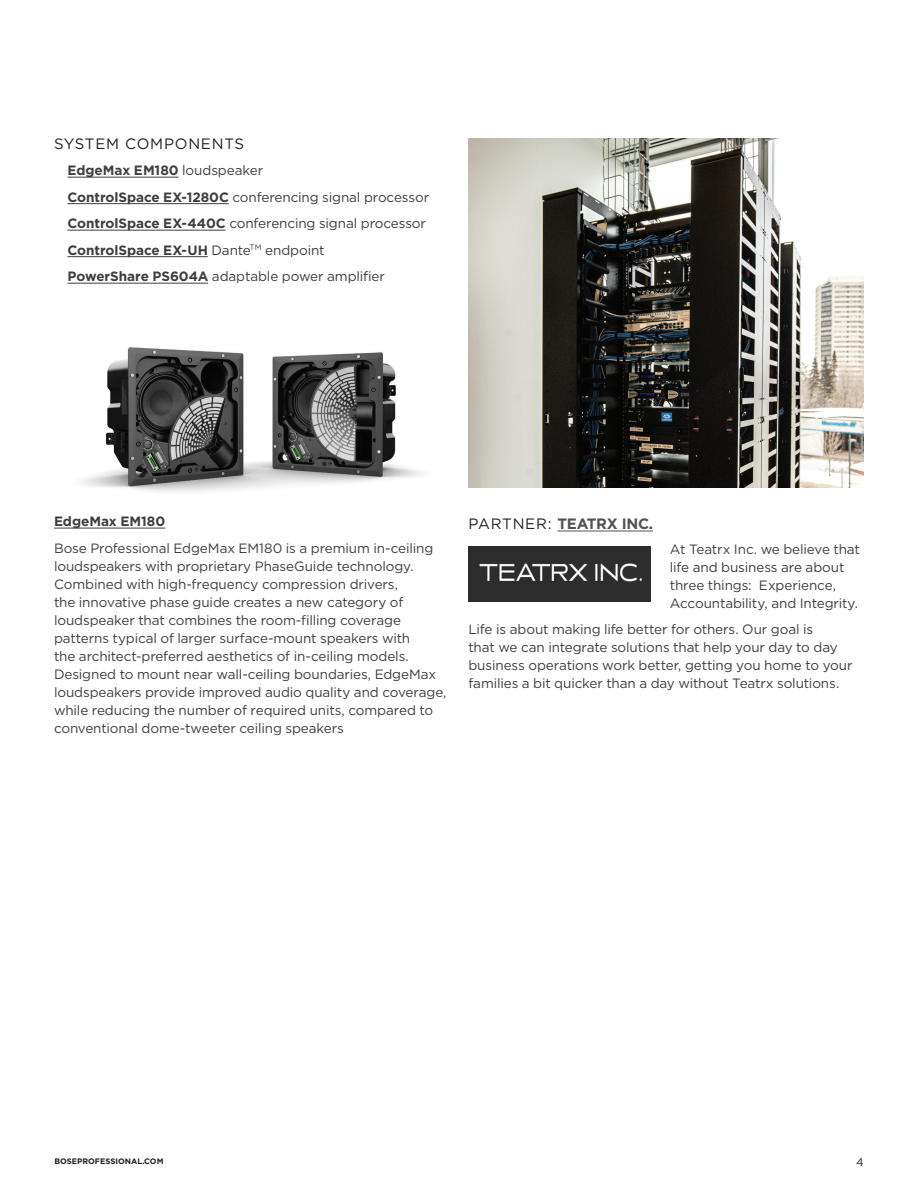
<style>
.page{position:relative;width:918px;height:1188px;background:#fff}
.page>*{position:absolute;margin:0;border:0;box-sizing:border-box;transform-origin:0 0}
.t1{font:700 15px "Gotham";letter-spacing:-.02em;color:#505253}
.t2{font:15px "Gotham";letter-spacing:.05em;color:#231f20}
.t3{font:13.5px/18px "Gotham";letter-spacing:-.01em;color:#3e3e3f}
.t4{font:700 13.5px "Gotham";color:#3e3e3f}
.t5{font:11.25px "Gotham";color:#231f20}
.t6{font:700 7.95px "Gotham";color:#231f20}
.s1{font-weight:700}
.s2{font-weight:400;color:#231f20}
</style>
<div class="page">
<hr style="left:558px;top:531px;width:95px;height:1px;background:#505253">
<hr style="left:54px;top:528px;width:111px;height:1px;background:#3e3e3f">
<hr style="left:68px;top:177px;width:110px;height:1px;background:#3e3e3f">
<hr style="left:68px;top:203px;width:161px;height:1px;background:#3e3e3f">
<hr style="left:68px;top:230px;width:158px;height:1px;background:#3e3e3f">
<hr style="left:68px;top:256px;width:140px;height:1px;background:#3e3e3f">
<hr style="left:68px;top:283px;width:140px;height:1px;background:#3e3e3f">
<img style="left:79px;top:347px;width:343px;height:145px">
<img style="left:468px;top:138px;width:396px;height:349px">
<img style="left:468px;top:547px;width:183px;height:54px">
<p class="t2" style="left:54px;top:135px;width:192px">SYSTEM COMPONENTS</p>
<p class="t3" style="left:67px;top:157px;width:363px;line-height:26.5px"><span class="s1">EdgeMax EM180</span> loudspeaker<br><span class="s1">ControlSpace EX-1280C</span> conferencing signal processor <span class="s1">ControlSpace EX-440C</span> conferencing signal processor <span class="s1">ControlSpace EX-UH</span> Dante<sup>TM</sup> endpoint<br><span class="s1">PowerShare PS604A</span> adaptable power amplifier</p>
<p class="t4" style="left:54px;top:514px;width:113px">EdgeMax EM180</p>
<p class="t3" style="left:54px;top:539px;width:394px">Bose Professional EdgeMax EM180 is a premium in-ceiling loudspeakers with proprietary PhaseGuide technology.<br>Combined with high-frequency compression drivers,<br>the innovative phase guide creates a new category of loudspeaker that combines the room-filling coverage patterns typical of larger surface-mount speakers with<br>the architect-preferred aesthetics of in-ceiling models.<br>Designed to mount near wall-ceiling boundaries, EdgeMax loudspeakers provide improved audio quality and coverage, while reducing the number of required units, compared to conventional dome-tweeter ceiling speakers</p>
<p class="t1" style="left:468px;top:515px;width:186px"><span class="s2">PARTNER:</span> TEATRX INC.</p>
<p class="t3" style="left:670px;top:540px;width:192px">At Teatrx Inc. we believe that life and business are about three things: Experience,<br>Accountability, and Integrity.</p>
<p class="t3" style="left:468px;top:620px;width:386px">Life is about making life better for others. Our goal is<br>that we can integrate solutions that help your day to day business operations work better, getting you home to your families a bit quicker than a day without Teatrx solutions.</p>
<p class="t6" style="left:54px;top:1157px;width:111px">BOSEPROFESSIONAL.COM</p>
<p class="t5" style="left:856px;top:1156px;width:9px">4</p>
</div>
